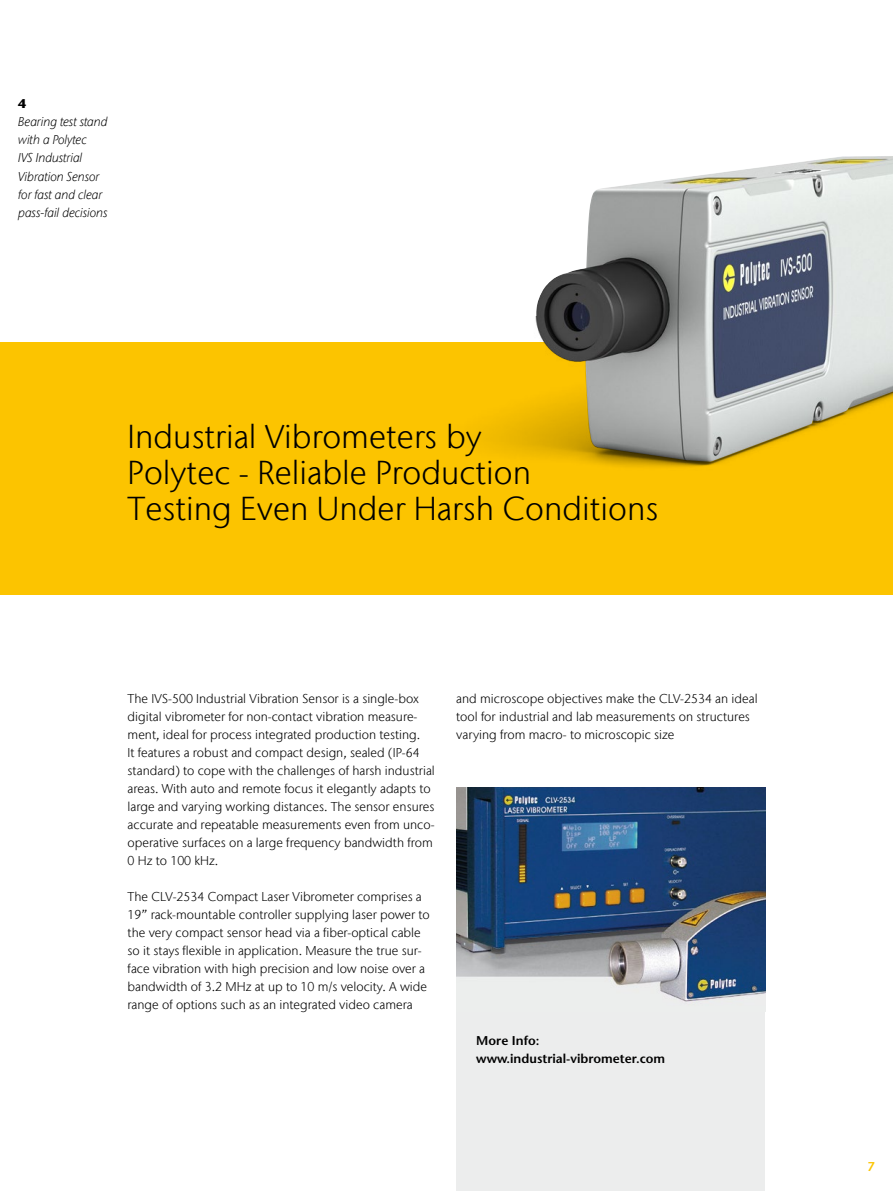
<style>
.page{position:relative;width:893px;height:1191px;background:#fff}
.page>*{position:absolute;margin:0;border:0;box-sizing:border-box;transform-origin:0 0}
.t1{font:300 33px/36px "Stone Sans IIITC Com";color:#000}
.t2{font:300 12.75px/18px "Stone Sans IIITC Com";color:#000}
.t3{font:italic 300 12.75px/18px "Stone Sans IIITC Com";color:#000}
.t4{font:600 12.75px/18px "Stone Sans";color:#000}
.t5{font:600 12.75px "Stone Sans";color:#fcc400}
.t6{font:700 12.75px "Stone Sans";color:#000}
</style>
<div class="page">
<div style="left:0;top:342px;width:893px;height:252px;background:#fcc400"></div>
<div style="left:456px;top:1011px;width:309px;height:180px;background:#eceded"></div>
<img style="left:456px;top:787px;width:309px;height:224px">
<img style="left:486px;top:317px;width:236px;height:150px">
<img style="left:536px;top:156px;width:357px;height:306px">
<p class="t6" style="left:18px;top:96px;width:10px">4</p>
<p class="t3" style="left:18px;top:113px;width:91px">Bearing test stand with a Polytec<br>IVS Industrial<br>Vibration Sensor for fast and clear pass-fail decisions</p>
<h1 class="t1" style="left:128px;top:418px;width:532px">Industrial Vibrometers by<br>Polytec ‑ Reliable Production<br>Testing Even Under Harsh Conditions</h1>
<p class="t2" style="left:128px;top:689px;width:309px">The IVS-500 Industrial Vibration Sensor is a single-box digital vibrometer for non-contact vibration measure&shy;ment, ideal for process integrated production testing.<br>It features a robust and compact design, sealed (IP-64 standard) to cope with the challenges of harsh industrial areas. With auto and remote focus it elegantly adapts to large and varying working distances. The sensor ensures accurate and repeatable measurements even from unco&shy;operative surfaces on a large frequency bandwidth from 0 Hz to 100 kHz.</p>
<p class="t2" style="left:128px;top:887px;width:304px">The CLV-2534 Compact Laser Vibrometer comprises a 19” rack-mountable controller supplying laser power to the very compact sensor head via a fiber-optical cable so it stays flexible in application. Measure the true sur&shy;face vibration with high precision and low noise over a bandwidth of 3.2 MHz at up to 10 m/s velocity. A wide range of options such as an integrated video camera</p>
<p class="t2" style="left:456px;top:689px;width:303px">and microscope objectives make the CLV-2534 an ideal tool for industrial and lab measurements on structures varying from macro- to microscopic size</p>
<p class="t4" style="left:476px;top:1031px;width:190px">More Info: www.industrial-vibrometer.com</p>
<p class="t5" style="left:867px;top:1158px;width:9px">7</p>
</div>
